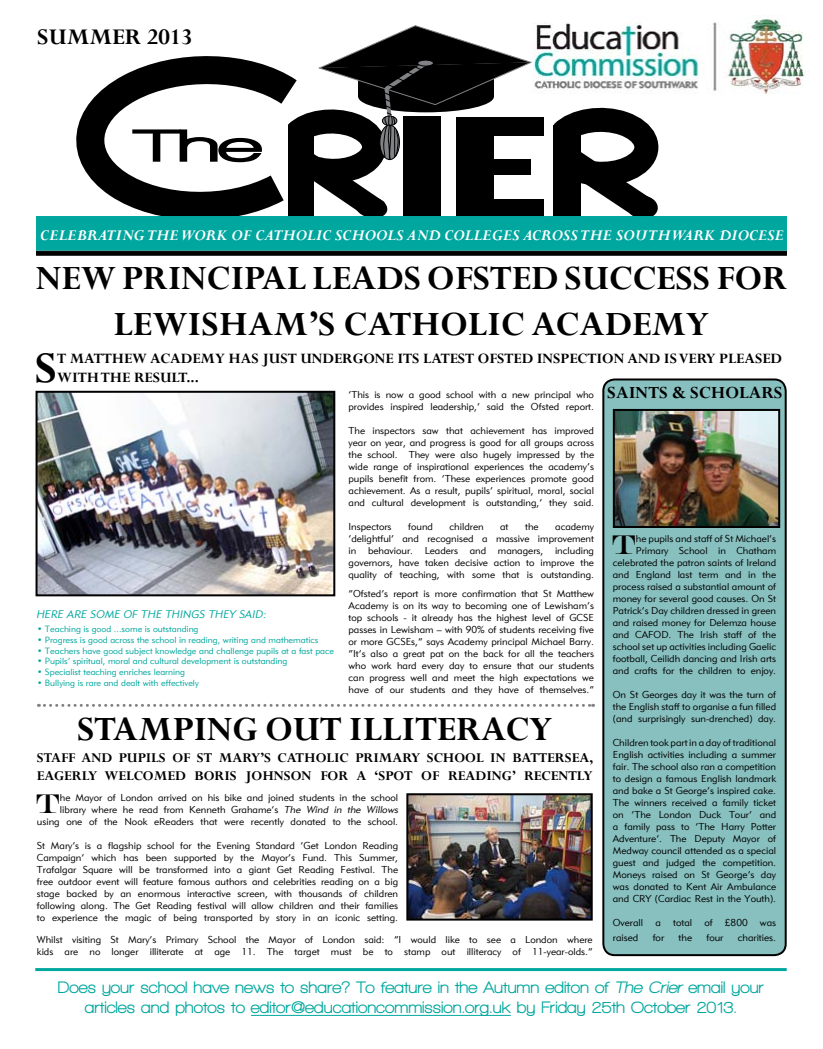
<style>
.page{position:relative;width:823px;height:1049px;background:#fff}
.page>*{position:absolute;margin:0;border:0;box-sizing:border-box;transform-origin:0 0}
.t1{font:700 48.8px "Perpetua";color:#000}
.t2{font:900 47.6px "Walkway";color:#000;scale:1.65 1}
.t3{font:700 38px/45.6px "Perpetua";color:#000;text-align:center}
.t4{font:27.6px "Engravers";color:#000}
.t5{font:700 25px "Perpetua";color:#000}
.t6{font:700 19px "Perpetua";color:#000}
.t7{font:800 17px/20.4px "Walkway";color:#00a79e;text-align:center}
.t8{font:italic 700 17px "Perpetua";color:#fff}
.t9{font:700 16px/19.2px "Perpetua";color:#000}
.t10{font:700 15px/18px "Perpetua";color:#000}
.t11{font:italic 11px "Geometric 415 BT Lite A";color:#00a79e}
.t12{font:10px/12px "Geometric 415 BT Lite A";color:#000;text-align:justify}
.t13{font:9px "Geometric 415 BT Lite A";color:#00a79e}
.s1{font-style:italic}
</style>
<div class="page">
<img style="left:535px;top:18px;width:270px;height:76px">
<svg style="left:76px;top:56px;width:186px;height:157px"></svg>
<svg style="left:262px;top:25px;width:413px;height:191px"></svg>
<hr style="left:251px;top:1015px;width:259px;height:1px;background:#00a79e">
<hr style="left:35px;top:968px;width:751px;height:3px;background:#00a79e">
<svg style="left:36px;top:251px;width:750px;height:5px;background:#0c0c0c"></svg>
<div style="left:36px;top:216px;width:750px;height:35px;background:#00a79e;border:1px solid #00a79e"></div>
<div style="left:603px;top:379px;width:182px;height:576px;background:#88c0c0;border-radius:11px"></div>
<div style="left:602px;top:378px;width:184px;height:578px;border:2px solid #000;border-radius:11px"></div>
<svg style="left:38px;top:704px;width:555px;height:3px"></svg>
<img style="left:39px;top:394px;width:293px;height:199px">
<div style="left:36px;top:391px;width:299px;height:205px;border:2px solid #000"></div>
<img style="left:409px;top:796px;width:180px;height:121px">
<div style="left:406px;top:793px;width:186px;height:127px;border:2px solid #000"></div>
<img style="left:615px;top:412px;width:161px;height:113px">
<div style="left:612px;top:409px;width:167px;height:119px;border:2px solid #000"></div>
<h3 class="t5" style="left:37px;top:21px;width:157px">SUMMER 2013</h3>
<h2 class="t2" style="left:135px;top:120px;width:78px">The</h2>
<h3 class="t8" style="left:40px;top:224px;width:745px">CELEBRATING THE WORK OF CATHOLIC SCHOOLS AND COLLEGES ACROSS THE SOUTHWARK DIOCESE</h3>
<h3 class="t3" style="left:36px;top:255px;width:752px">NEW PRINCIPAL LEADS OFSTED SUCCESS FOR<br>LEWISHAM’S CATHOLIC ACADEMY</h3>
<h1 class="t1" style="left:35px;top:338px;width:24px">S</h1>
<h3 class="t9" style="left:57px;top:349px;width:726px">T MATTHEW ACADEMY HAS JUST UNDERGONE ITS LATEST OFSTED INSPECTION AND IS VERY PLEASED<br>WITH THE RESULT...</h3>
<p class="t11" style="left:36px;top:607px;width:234px">HERE ARE SOME OF THE THINGS THEY SAID:</p>
<p class="t13" style="left:37px;top:623px;width:163px">• Teaching is good ...some is outstanding</p>
<p class="t13" style="left:37px;top:634px;width:282px">• Progress is good across the school in reading, writing and mathematics</p>
<p class="t13" style="left:37px;top:645px;width:298px">• Teachers have good subject knowledge and challenge pupils at a fast pace</p>
<p class="t13" style="left:37px;top:656px;width:252px">• Pupils’ spiritual, moral and cultural development is outstanding</p>
<p class="t13" style="left:37px;top:666px;width:149px">• Specialist teaching enriches learning</p>
<p class="t13" style="left:37px;top:677px;width:163px">• Bullying is rare and dealt with effectively</p>
<p class="t12" style="left:348px;top:389px;width:247px">‘This is now a good school with a new principal who provides inspired leadership,’ said the Ofsted report.</p>
<p class="t12" style="left:348px;top:425px;width:247px">The inspectors saw that achievement has improved year on year, and progress is good for all groups across the school. They were also hugely impressed by the wide range of inspirational experiences the academy’s pupils benefit from. ‘These experiences promote good achievement. As a result, pupils’ spiritual, moral, social and cultural development is outstanding,’ they said.</p>
<p class="t12" style="left:348px;top:521px;width:45px">Inspectors</p>
<p class="t12" style="left:408px;top:521px;width:26px">found</p>
<p class="t12" style="left:449px;top:521px;width:36px">children</p>
<p class="t12" style="left:500px;top:521px;width:10px">at</p>
<p class="t12" style="left:525px;top:521px;width:15px">the</p>
<p class="t12" style="left:348px;top:521px;width:247px;text-indent:206px">academy ‘delightful’ and recognised a massive improvement in behaviour. Leaders and managers, including governors, have taken decisive action to improve the quality of teaching, with some that is outstanding.</p>
<p class="t12" style="left:348px;top:587px;width:247px">“Ofsted’s report is more confirmation that St Matthew Academy is on its way to becoming one of Lewisham’s top schools - it already has the highest level of GCSE passes in Lewisham – with 90% of students receiving five or more GCSEs,” says Academy principal Michael Barry. “It’s also a great pat on the back for all the teachers who work hard every day to ensure that our students can progress well and meet the high expectations we have of our students and they have of themselves.”</p>
<h3 class="t3" style="left:77px;top:705px;width:476px">STAMPING OUT ILLITERACY</h3>
<h3 class="t10" style="left:37px;top:748px;width:557px">STAFF AND PUPILS OF ST MARY’S CATHOLIC PRIMARY SCHOOL IN BATTERSEA,<br>EAGERLY WELCOMED BORIS JOHNSON FOR A ‘SPOT OF READING’ RECENTLY</h3>
<p class="t12" style="left:37px;top:791px;width:364px;text-align:right">he Mayor of London arrived on his bike and joined students in the school library where he read from Kenneth Grahame’s <span class="s1">The Wind in the Willows </span>using one of the Nook eReaders that were recently donated to the school.</p>
<p class="t12" style="left:37px;top:839px;width:362px">St Mary’s is a flagship school for the Evening Standard ‘Get London Reading Campaign’ which has been supported by the Mayor’s Fund. This Summer, Trafalgar Square will be transformed into a giant Get Reading Festival. The free outdoor event will feature famous authors and celebrities reading on a big stage backed by an enormous interactive screen, with thousands of children following along. The Get Reading festival will allow children and their families to experience the magic of being transported by story in an iconic setting.</p>
<h3 class="t4" style="left:36px;top:787px;width:26px">T</h3>
<p class="t12" style="left:37px;top:933px;width:557px">Whilst visiting St Mary’s Primary School the Mayor of London said: “I would like to see a London where kids are no longer illiterate at age 11. The target must be to stamp out illiteracy of 11-year-olds.”</p>
<h3 class="t6" style="left:607px;top:380px;width:177px">SAINTS &amp; SCHOLARS</h3>
<p class="t12" style="left:612px;top:532px;width:165px;text-align:right">he pupils and staff of St Michael’s Primary School in Chatham celebrated the patron saints of Ireland and England last term and in the process raised a substantial amount of money for several good causes. On St Patrick’s Day children dressed in green and raised money for Delemza house and CAFOD. The Irish staff of the school set up activities including Gaelic football, Ceilidh dancing and Irish arts and crafts for the children to enjoy.</p>
<p class="t12" style="left:612px;top:688px;width:165px">On St Georges day it was the turn of the English staff to organise a fun filled (and surprisingly sun-drenched) day.</p>
<p class="t12" style="left:612px;top:736px;width:165px">Children took part in a day of traditional English activities including a summer fair. The school also ran a competition to design a famous English landmark and bake a St George’s inspired cake.<br>The winners received a family ticket on ‘The London Duck Tour’ and a family pass to ‘The Harry Potter Adventure’. The Deputy Mayor of Medway council attended as a special guest and judged the competition.<br>Moneys raised on St George’s day was donated to Kent Air Ambulance and CRY (Cardiac Rest in the Youth).</p>
<p class="t12" style="left:612px;top:915px;width:165px;line-height:14.4px">Overall a total of £800 was raised</p>
<h3 class="t4" style="left:611px;top:528px;width:26px">T</h3>
<p class="t12" style="left:652px;top:931px;width:13px">for</p>
<p class="t12" style="left:678px;top:931px;width:15px">the</p>
<p class="t12" style="left:706px;top:931px;width:19px">four</p>
<p class="t12" style="left:737px;top:931px;width:40px">charities.</p>
<h3 class="t7" style="left:58px;top:976px;width:707px">Does your school have news to share? To feature in the Autumn editon of <span class="s1">The Crier</span> email your articles and photos to editor@educationcommission.org.uk by Friday 25th October 2013.</h3>
</div>
